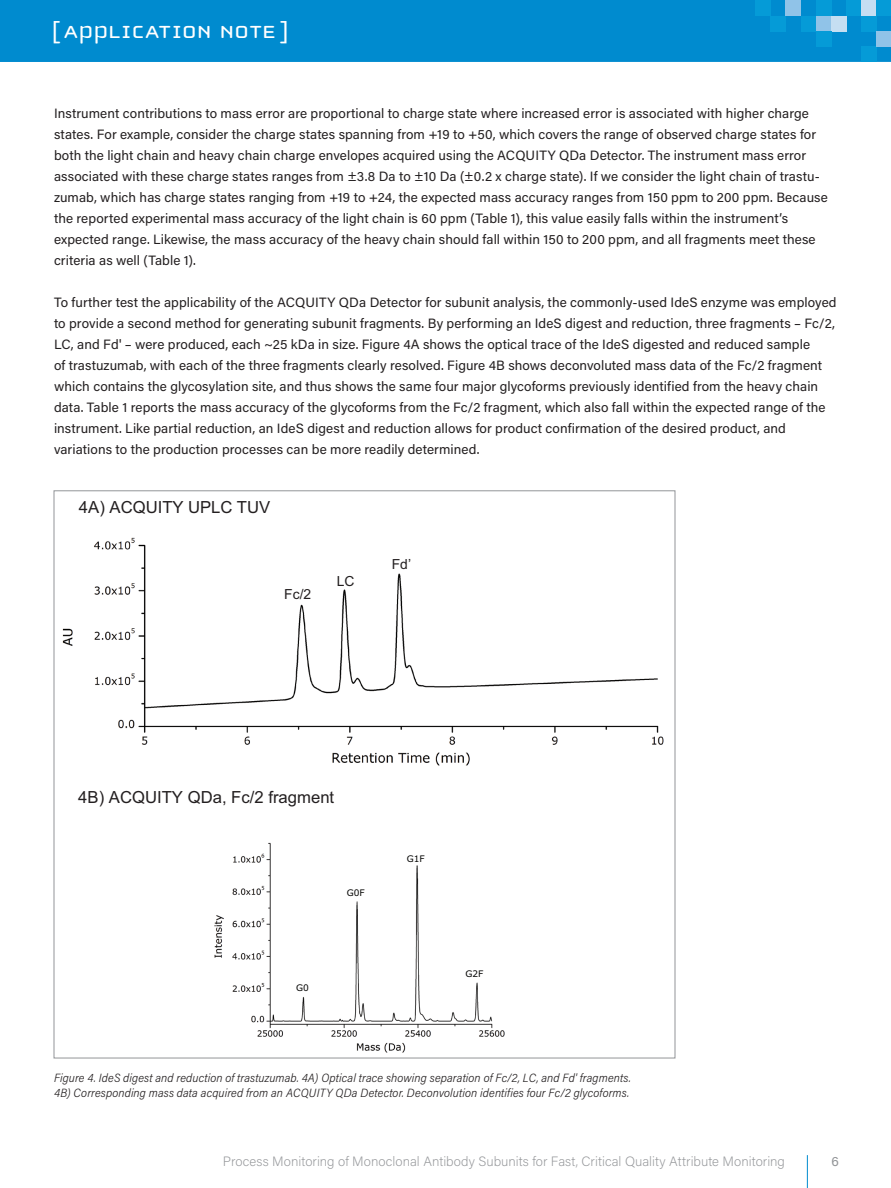
<style>
.page{position:relative;width:891px;height:1188px;background:#fff}
.page>*{position:absolute;margin:0;border:0;box-sizing:border-box;transform-origin:0 0}
.t1{font:25.5px "Cholla Unicase";letter-spacing:.01em;color:#fff;scale:1.1 1}
.t2{font:16.65px "Arial";color:#231f20}
.t3{font:13.95px "Arial";color:#231f20}
.t4{font:13.5px/21px "Acumin Pro";letter-spacing:.005em;color:#231f20}
.t5{font:200 13.5px "Acumin Pro";letter-spacing:.005em;color:#939598}
.t6{font:13.5px "Acumin Pro";color:#939598}
.t7{font:italic 300 12px/15px "Acumin Pro Semi Cond";letter-spacing:.01em;color:#231f20}
.t8{font:9px "Verdana";color:#050504}
</style>
<div class="page">
<div style="left:0;top:0;width:891px;height:62px;background:#008bcf"></div>
<div style="left:755px;top:0;width:15px;height:16px;background:#059bd7"></div>
<div style="left:861px;top:47px;width:15px;height:15px;background:#059bd7"></div>
<div style="left:770px;top:16px;width:16px;height:15px;background:#059bd7"></div>
<div style="left:786px;top:0;width:15px;height:16px;background:#90c3e8"></div>
<div style="left:801px;top:16px;width:15px;height:15px;background:#059bd7"></div>
<div style="left:816px;top:16px;width:16px;height:15px;background:#90c3e8"></div>
<div style="left:832px;top:16px;width:15px;height:15px;background:#c5def2"></div>
<div style="left:816px;top:0;width:16px;height:16px;background:#059bd7"></div>
<div style="left:816px;top:31px;width:16px;height:16px;background:#059bd7"></div>
<div style="left:861px;top:0;width:15px;height:16px;background:#c5def2"></div>
<div style="left:847px;top:0;width:14px;height:16px;background:#059bd7"></div>
<div style="left:876px;top:0;width:15px;height:16px;background:#059bd7"></div>
<div style="left:861px;top:16px;width:15px;height:15px;background:#059bd7"></div>
<div style="left:876px;top:31px;width:15px;height:16px;background:#90c3e8"></div>
<hr style="left:807px;top:1155px;width:1px;height:33px;background:#008bcf">
<img style="left:62px;top:537px;width:602px;height:229px">
<img style="left:214px;top:842px;width:291px;height:211px">
<h1 class="t1" style="left:52px;top:19px;width:217px">[ APPLICATION NOTE ]</h1>
<p class="t4" style="left:54px;top:102px;width:775px">Instrument contributions to mass error are proportional to charge state where increased error is associated with higher charge states. For example, consider the charge states spanning from +19 to +50, which covers the range of observed charge states for both the light chain and heavy chain charge envelopes acquired using the ACQUITY QDa Detector. The instrument mass error associated with these charge states ranges from ±3.8 Da to ±10 Da (±0.2 x charge state). If we consider the light chain of trastu&shy;zumab, which has charge states ranging from +19 to +24, the expected mass accuracy ranges from 150 ppm to 200 ppm. Because the reported experimental mass accuracy of the light chain is 60 ppm (Table 1), this value easily falls within the instrument’s expected range. Likewise, the mass accuracy of the heavy chain should fall within 150 to 200 ppm, and all fragments meet these criteria as well (Table 1).</p>
<p class="t4" style="left:54px;top:291px;width:784px">To further test the applicability of the ACQUITY QDa Detector for subunit analysis, the commonly-used IdeS enzyme was employed to provide a second method for generating subunit fragments. By performing an IdeS digest and reduction, three fragments – Fc/2, LC, and Fd' – were produced, each ~25 kDa in size. Figure 4A shows the optical trace of the IdeS digested and reduced sample<br>of trastuzumab, with each of the three fragments clearly resolved. Figure 4B shows deconvoluted mass data of the Fc/2 fragment which contains the glycosylation site, and thus shows the same four major glycoforms previously identified from the heavy chain data. Table 1 reports the mass accuracy of the glycoforms from the Fc/2 fragment, which also fall within the expected range of the instrument. Like partial reduction, an IdeS digest and reduction allows for product confirmation of the desired product, and variations to the production processes can be more readily determined.</p>
<p class="t2" style="left:79px;top:497px;width:193px">4A) ACQUITY UPLC TUV</p>
<p class="t3" style="left:284px;top:585px;width:29px">Fc/2</p>
<p class="t3" style="left:337px;top:572px;width:19px">LC</p>
<p class="t3" style="left:392px;top:555px;width:21px">Fd’</p>
<p class="t2" style="left:78px;top:786px;width:257px">4B) ACQUITY QDa, Fc/2 fragment</p>
<p class="t8" style="left:347px;top:887px;width:19px">G0F</p>
<p class="t8" style="left:296px;top:982px;width:14px">G0</p>
<p class="t8" style="left:407px;top:853px;width:19px">G1F</p>
<p class="t8" style="left:466px;top:968px;width:19px">G2F</p>
<p class="t7" style="left:54px;top:1070px;width:578px">Figure 4. IdeS digest and reduction of trastuzumab. 4A) Optical trace showing separation of Fc/2, LC, and Fd' fragments.<br>4B) Corresponding mass data acquired from an ACQUITY QDa Detector. Deconvolution identifies four Fc/2 glycoforms.</p>
<p class="t5" style="left:223px;top:1152px;width:564px">Process Monitoring of Monoclonal Antibody Subunits for Fast, Critical Quality Attribute Monitoring</p>
<p class="t6" style="left:832px;top:1151px;width:9px">6</p>
</div>
